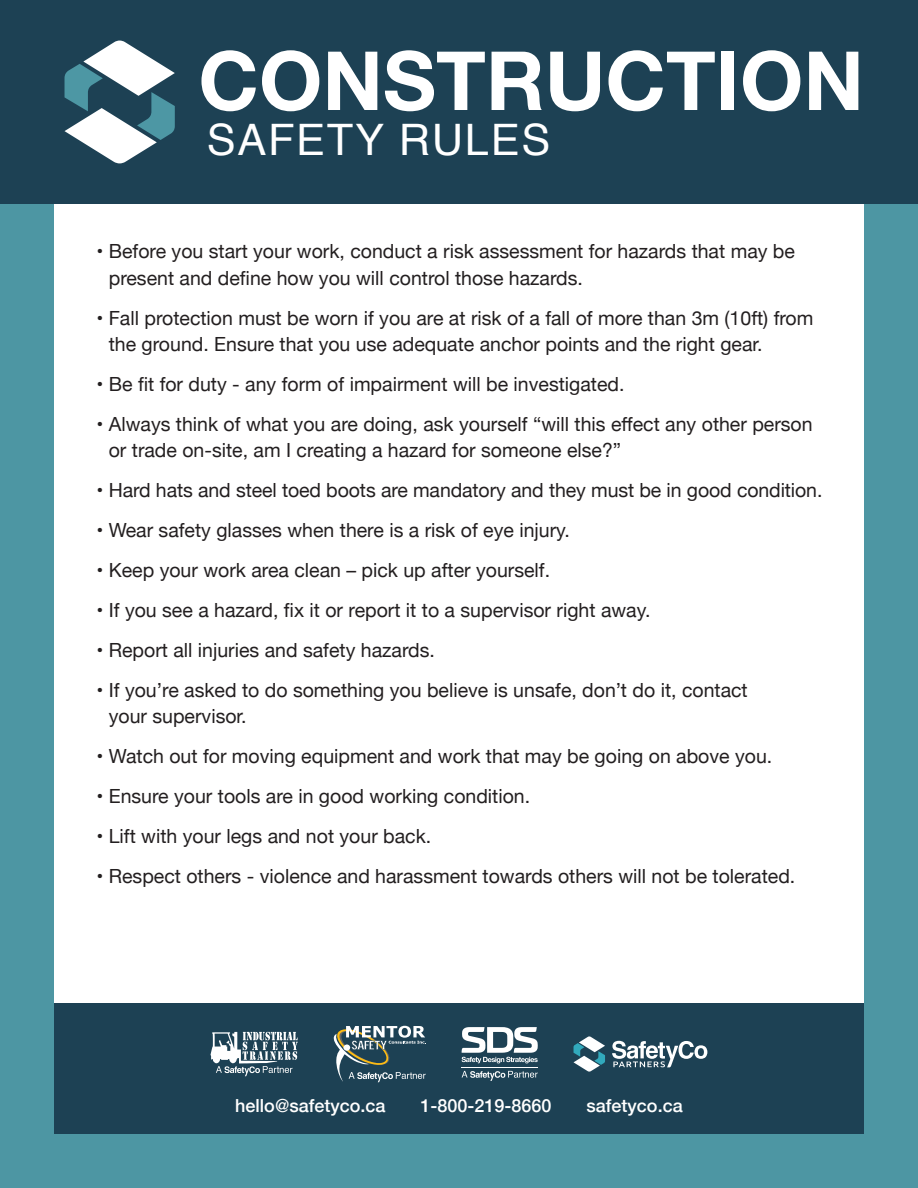
<style>
.page{position:relative;width:918px;height:1188px;background:#4d96a3}
.page>*{position:absolute;margin:0;border:0;box-sizing:border-box;transform-origin:0 0}
.t1{font:700 81.75px "Helvetica Neue";color:#fff}
.t2{font:43.35px "Helvetica";letter-spacing:.04em;color:#fff}
.t3{font:19.5px/26.4px "Helvetica Neue";color:#231f20}
.t4{font:500 18px "Helvetica Neue";color:#fff}
</style>
<div class="page">
<div style="left:54px;top:204px;width:810px;height:930px;background:#fff"></div>
<div style="left:0;top:0;width:918px;height:204px;background:#1d4154"></div>
<div style="left:54px;top:1003px;width:810px;height:131px;background:#1d4154"></div>
<svg style="left:211px;top:1032px;width:87px;height:44px"></svg>
<svg style="left:334px;top:1026px;width:92px;height:56px"></svg>
<svg style="left:462px;top:1071px;width:76px;height:10px"></svg>
<svg style="left:462px;top:1027px;width:76px;height:36px"></svg>
<hr style="left:462px;top:1067px;width:76px;height:1px;background:#fff">
<svg style="left:574px;top:1036px;width:31px;height:36px"></svg>
<svg style="left:612px;top:1041px;width:95px;height:26px"></svg>
<svg style="left:65px;top:41px;width:110px;height:122px"></svg>
<p class="t1" style="left:198px;top:17px;width:667px">CONSTRUCTION</p>
<p class="t2" style="left:207px;top:106px;width:345px">SAFETY RULES</p>
<p class="t3" style="left:109px;top:239px;width:688px;text-indent:-12px">• Before you start your work, conduct a risk assessment for hazards that may be present and define how you will control those hazards.</p>
<p class="t3" style="left:109px;top:306px;width:706px;text-indent:-12px">• Fall protection must be worn if you are at risk of a fall of more than 3m (10ft) from the ground. Ensure that you use adequate anchor points and the right gear.</p>
<p class="t3" style="left:97px;top:372px;width:530px">• Be fit for duty - any form of impairment will be investigated.</p>
<p class="t3" style="left:109px;top:412px;width:705px;text-indent:-12px">• Always think of what you are doing, ask yourself “will this effect any other person or trade on-site, am I creating a hazard for someone else?”</p>
<p class="t3" style="left:97px;top:478px;width:727px">• Hard hats and steel toed boots are mandatory and they must be in good condition.</p>
<p class="t3" style="left:97px;top:518px;width:475px">• Wear safety glasses when there is a risk of eye injury.</p>
<p class="t3" style="left:97px;top:558px;width:455px">• Keep your work area clean – pick up after yourself.</p>
<p class="t3" style="left:97px;top:598px;width:555px">• If you see a hazard, fix it or report it to a supervisor right away.</p>
<p class="t3" style="left:97px;top:638px;width:340px">• Report all injuries and safety hazards.</p>
<p class="t3" style="left:109px;top:678px;width:640px;text-indent:-12px">• If you’re asked to do something you believe is unsafe, don’t do it, contact your supervisor.</p>
<p class="t3" style="left:97px;top:744px;width:677px">• Watch out for moving equipment and work that may be going on above you.</p>
<p class="t3" style="left:97px;top:784px;width:435px">• Ensure your tools are in good working condition.</p>
<p class="t3" style="left:97px;top:824px;width:336px">• Lift with your legs and not your back.</p>
<p class="t3" style="left:97px;top:864px;width:700px">• Respect others - violence and harassment towards others will not be tolerated.</p>
<p class="t4" style="left:235px;top:1091px;width:152px">hello@safetyco.ca</p>
<p class="t4" style="left:420px;top:1091px;width:133px">1-800-219-8660</p>
<p class="t4" style="left:587px;top:1091px;width:98px">safetyco.ca</p>
</div>
